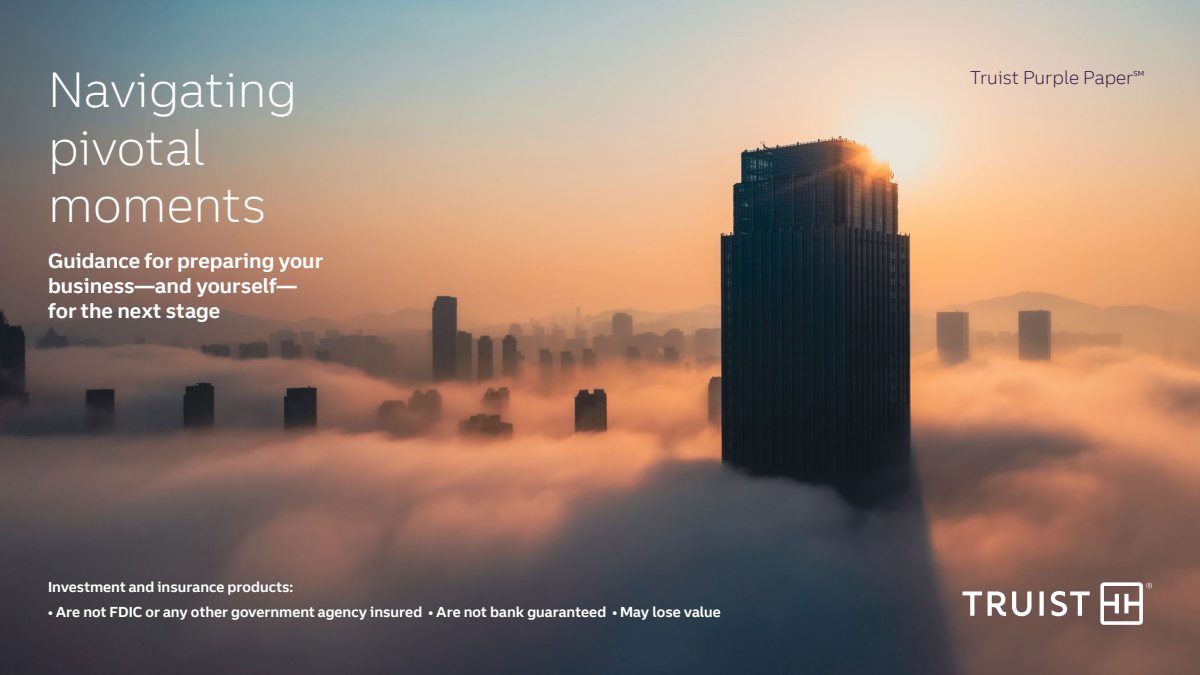
<style>
.page{position:relative;width:1200px;height:675px;background:#fff}
.page>*{position:absolute;margin:0;border:0;box-sizing:border-box;transform-origin:0 0}
.t1{font:300 48px/57.6px "Truist Trio";color:#fff}
.t2{font:700 20px/25px "Truist Trio";color:#fff}
.t3{font:300 18px "Truist Trio";color:#2e1a47}
.t4{font:700 14px "Truist Trio";color:#fff}
.t5{font:7px "Truist Trio";color:#2e1a47}
</style>
<div class="page">
<img style="left:0;top:0;width:1200px;height:675px">
<svg style="left:963px;top:582px;width:189px;height:43px"></svg>
<h1 class="t1" style="left:48px;top:61px;width:251px">Navigating pivotal moments</h1>
<h2 class="t2" style="left:48px;top:248px;width:277px">Guidance for preparing your business—and yourself— for the next stage</h2>
<p class="t4" style="left:48px;top:578px;width:247px">Investment and insurance products:</p>
<p class="t4" style="left:48px;top:603px;width:674px">• Are not FDIC or any other government agency insured • Are not bank guaranteed • May lose value</p>
<h3 class="t3" style="left:970px;top:67px;width:165px">Truist Purple Paper</h3>
<h3 class="t5" style="left:1134px;top:69px;width:12px">SM</h3>
</div>
